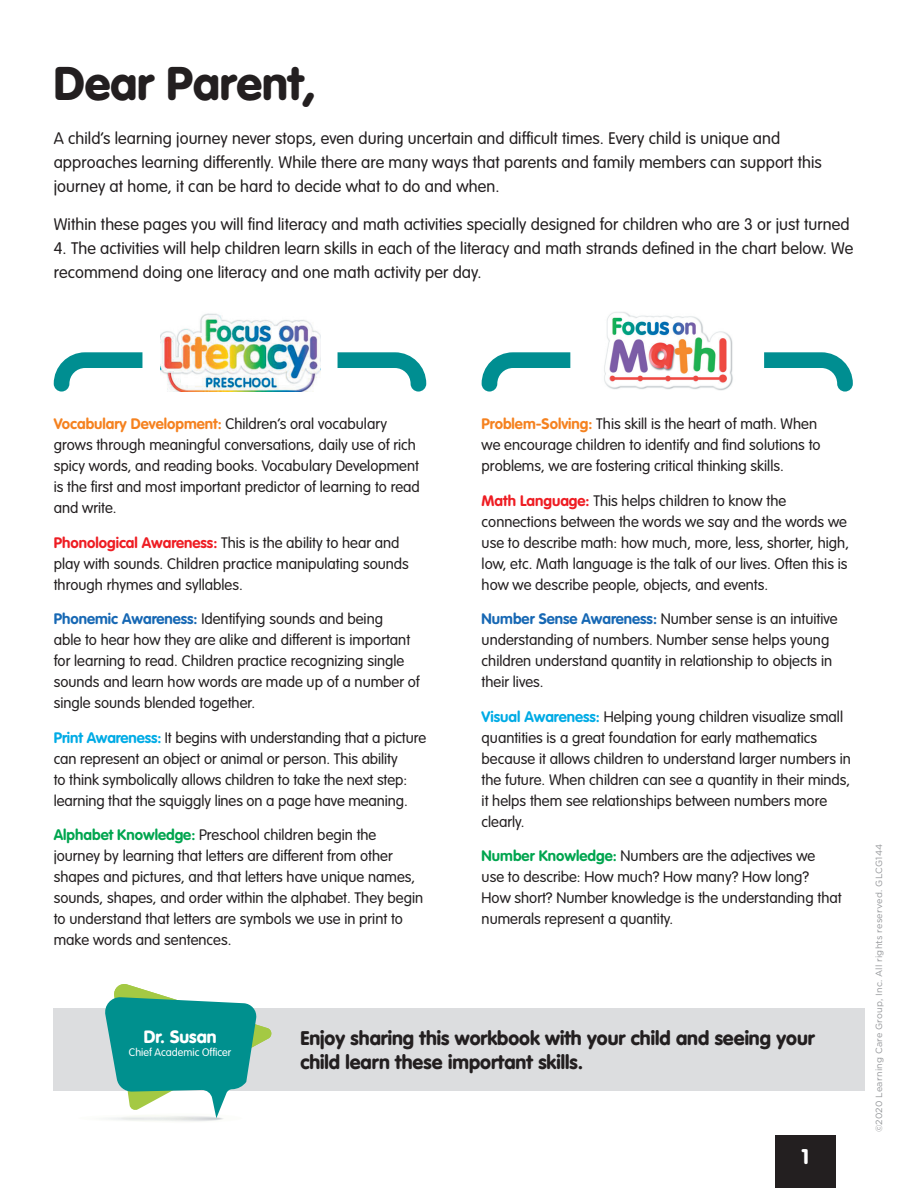
<style>
.page{position:relative;width:918px;height:1188px;background:#fff}
.page>*{position:absolute;margin:0;border:0;box-sizing:border-box;transform-origin:0 0}
.t1{font:900 46.5px "VAG Rounded Std";color:#231f20}
.t2{font:900 21px "VAG Rounded Std";color:#fff}
.t3{font:900 19.5px/24px "VAG Rounded Std";color:#231f20}
.t4{font:900 17.55px "VAG Rounded Std";color:#fff}
.t5{font:300 16.5px/24px "VAG Rounded Std";letter-spacing:.005em;color:#231f20}
.t6{font:300 15px/21px "VAG Rounded Std";color:#231f20}
.t7{font:300 10.8px "VAG Rounded Std";color:#fff}
.t8{font:9px "Gotham";letter-spacing:.025em;color:#939598}
.s1{font-weight:700;color:#f58220}
.s2{font-weight:700;color:#ee1d23}
.s3{font-weight:700;color:#1768b4}
.s4{font-weight:700;color:#00abe5}
.s5{font-weight:700;color:#00a54f}
</style>
<div class="page">
<div style="left:775px;top:1135px;width:61px;height:53px;background:#231f20"></div>
<img style="left:160px;top:313px;width:160px;height:79px">
<img style="left:604px;top:312px;width:129px;height:79px">
<div style="left:53px;top:1008px;width:812px;height:83px;background:#dcdddf"></div>
<svg style="left:54px;top:352px;width:88px;height:40px"></svg>
<svg style="left:338px;top:352px;width:88px;height:40px"></svg>
<svg style="left:482px;top:352px;width:88px;height:40px"></svg>
<svg style="left:764px;top:352px;width:89px;height:40px"></svg>
<svg style="left:105px;top:984px;width:167px;height:138px"></svg>
<h1 class="t1" style="left:54px;top:55px;width:264px">Dear Parent,</h1>
<p class="t5" style="left:54px;top:127px;width:770px">A child’s learning journey never stops, even during uncertain and difficult times. Every child is unique and approaches learning differently. While there are many ways that parents and family members can support this journey at home, it can be hard to decide what to do and when.</p>
<p class="t5" style="left:54px;top:212px;width:797px">Within these pages you will find literacy and math activities specially designed for children who are 3 or just turned</p>
<p class="t5" style="left:54px;top:236px;width:801px">4. The activities will help children learn skills in each of the literacy and math strands defined in the chart below. We recommend doing one literacy and one math activity per day.</p>
<p class="t6" style="left:54px;top:414px;width:368px"><span class="s1">Vocabulary Development:</span> Children’s oral vocabulary grows through meaningful conversations, daily use of rich spicy words, and reading books. Vocabulary Development is the first and most important predictor of learning to read and write.</p>
<p class="t6" style="left:54px;top:532px;width:357px"><span class="s2">Phonological Awareness:</span> This is the ability to hear and play with sounds. Children practice manipulating sounds through rhymes and syllables.</p>
<p class="t6" style="left:54px;top:609px;width:368px"><span class="s3">Phonemic Awareness:</span> Identifying sounds and being<br>able to hear how they are alike and different is important for learning to read. Children practice recognizing single sounds and learn how words are made up of a number of single sounds blended together.</p>
<p class="t6" style="left:54px;top:727px;width:374px"><span class="s4">Print Awareness:</span> It begins with understanding that a picture can represent an object or animal or person. This ability<br>to think symbolically allows children to take the next step: learning that the squiggly lines on a page have meaning.</p>
<p class="t6" style="left:54px;top:825px;width:371px"><span class="s5">Alphabet Knowledge:</span> Preschool children begin the journey by learning that letters are different from other shapes and pictures, and that letters have unique names, sounds, shapes, and order within the alphabet. They begin to understand that letters are symbols we use in print to make words and sentences.</p>
<p class="t6" style="left:482px;top:414px;width:341px"><span class="s1">Problem-Solving:</span> This skill is the heart of math. When we encourage children to identify and find solutions to problems, we are fostering critical thinking skills.</p>
<p class="t6" style="left:482px;top:490px;width:369px"><span class="s2">Math Language:</span> This helps children to know the connections between the words we say and the words we use to describe math: how much, more, less, shorter, high, low, etc. Math language is the talk of our lives. Often this is how we describe people, objects, and events.</p>
<p class="t6" style="left:482px;top:609px;width:358px"><span class="s3">Number Sense Awareness:</span> Number sense is an intuitive understanding of numbers. Number sense helps young children understand quantity in relationship to objects in their lives.</p>
<p class="t6" style="left:482px;top:706px;width:371px"><span class="s4">Visual Awareness:</span> Helping young children visualize small quantities is a great foundation for early mathematics because it allows children to understand larger numbers in the future. When children can see a quantity in their minds, it helps them see relationships between numbers more clearly.</p>
<p class="t6" style="left:482px;top:846px;width:362px"><span class="s5">Number Knowledge:</span> Numbers are the adjectives we<br>use to describe: How much? How many? How long?<br>How short? Number knowledge is the understanding that numerals represent a quantity.</p>
<p class="t4" style="left:144px;top:1027px;width:74px">Dr. Susan</p>
<p class="t7" style="left:129px;top:1046px;width:104px">Chief Academic Officer</p>
<h3 class="t3" style="left:300px;top:1027px;width:516px">Enjoy sharing this workbook with your child and seeing your child learn these important skills.</h3>
<h2 class="t2" style="left:802px;top:1144px;width:8px">1</h2>
<p class="t8" style="left:873px;top:1132px;width:290px;rotate:-90deg">©2020 Learning Care Group, Inc. All rights reserved. GLCG144</p>
</div>
